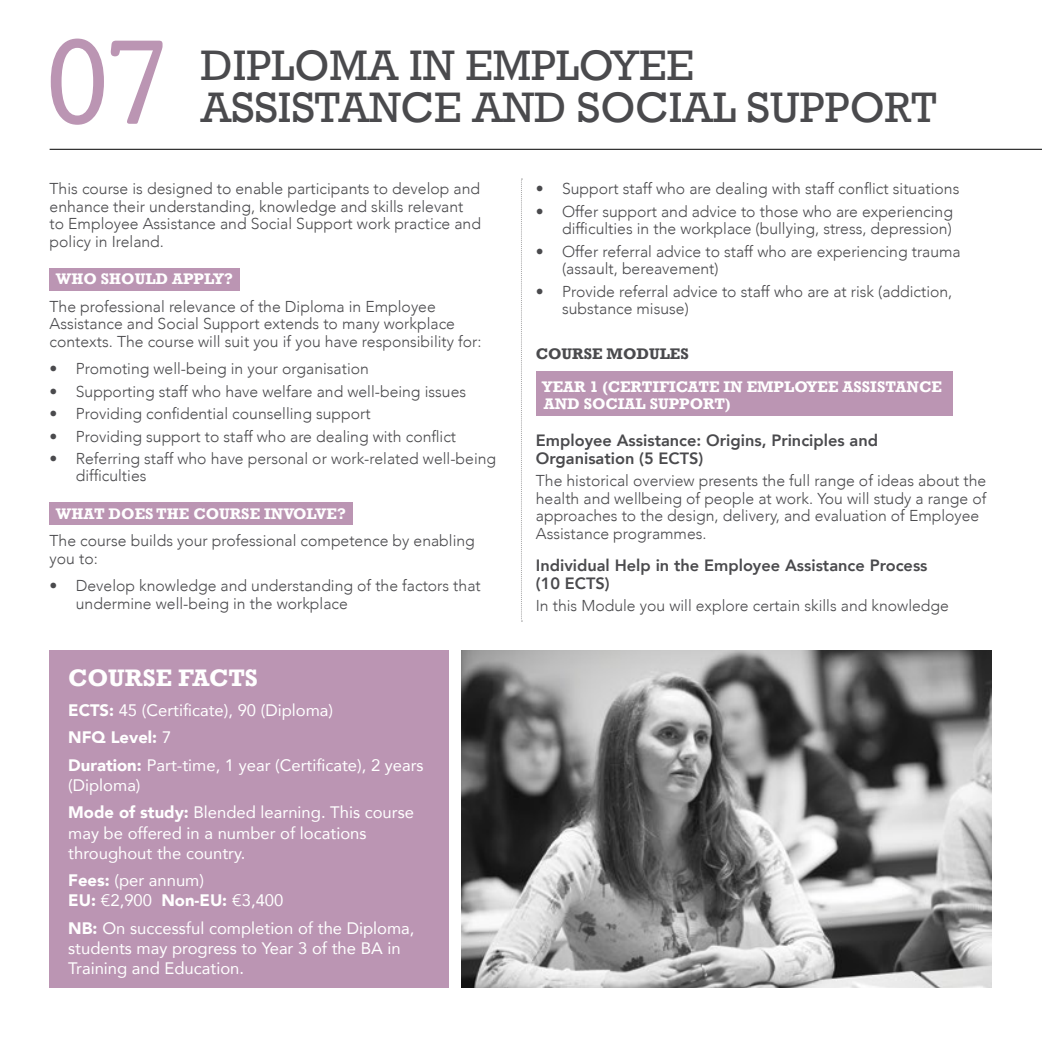
<style>
.page{position:relative;width:1042px;height:1042px;background:#fff}
.page>*{position:absolute;margin:0;border:0;box-sizing:border-box;transform-origin:0 0}
.t1{font:133px "Courier";color:#bb95b3}
.t2{font:43.75px "Rockwell";color:#4a4a4d}
.Course_Facts_Heading{font:700 24.5px "Rockwell";color:#fff}
.Course_facts_body{font:16.62px/20.1px "Avenir";color:#fff}
.Course_facts_body-2{font:900 16.62px "Avenir";color:#fff}
.Body_Text{font:800 16.45px/17.5px "Avenir";color:#4a4a4d}
.Body_Text-2{font:300 15.75px/17.5px "Avenir";color:#4a4a4d}
.Body_Text-3{font:700 15.75px/17.5px "Rockwell";color:#fff}
.Body_Text-4{font:700 15.75px "Rockwell";color:#4a4a4d}
.s1{font-weight:900}
.s2{font-weight:400}
</style>
<div class="page">
<div style="left:536px;top:371px;width:416px;height:45px;background:#bb95b3"></div>
<div style="left:50px;top:502px;width:303px;height:22px;background:#bb95b3"></div>
<div style="left:50px;top:268px;width:190px;height:22px;background:#bb95b3"></div>
<svg style="left:521px;top:179px;width:1px;height:442px"></svg>
<div style="left:50px;top:650px;width:399px;height:337px;background:#bb95b3"></div>
<hr style="left:50px;top:149px;width:992px;height:1px;background:#000">
<img style="left:461px;top:650px;width:530px;height:337px">
<p class="t1" style="left:37px;top:-22px;width:141px">07</p>
<p class="t2" style="left:201px;top:40px;width:494px">DIPLOMA IN EMPLOYEE</p>
<p class="t2" style="left:201px;top:82px;width:737px">ASSISTANCE AND SOCIAL SUPPORT</p>
<p class="Body_Text-2" style="left:50px;top:180px;width:433px">This course is designed to enable participants to develop and enhance their understanding, knowledge and skills relevant to Employee Assistance and Social Support work practice and policy in Ireland.</p>
<p class="Body_Text-3" style="left:56px;top:270px;width:178px">WHO SHOULD APPLY?</p>
<p class="Body_Text-2" style="left:50px;top:297px;width:433px">The professional relevance of the Diploma in Employee<br>Assistance and Social Support extends to many workplace contexts. The course will suit you if you have responsibility for:</p>
<p class="Body_Text-2" style="left:50px;top:360px;width:321px">• Promoting well-being in your organisation</p>
<p class="Body_Text-2" style="left:50px;top:382px;width:418px">• Supporting staff who have welfare and well-being issues</p>
<p class="Body_Text-2" style="left:50px;top:405px;width:322px">• Providing confidential counselling support</p>
<p class="Body_Text-2" style="left:50px;top:427px;width:408px">• Providing support to staff who are dealing with conflict</p>
<p class="Body_Text-2" style="left:76px;top:450px;width:422px;text-indent:-26px">• Referring staff who have personal or work-related well-being difficulties</p>
<p class="Body_Text-3" style="left:56px;top:505px;width:291px">WHAT DOES THE COURSE INVOLVE?</p>
<p class="Body_Text-2" style="left:50px;top:532px;width:427px">The course builds your professional competence by enabling you to:</p>
<p class="Body_Text-2" style="left:76px;top:577px;width:406px;text-indent:-26px">• Develop knowledge and understanding of the factors that undermine well-being in the workplace</p>
<p class="Course_Facts_Heading" style="left:68px;top:662px;width:191px">COURSE FACTS</p>
<p class="Course_facts_body" style="left:68px;top:699px;width:266px"><span class="s1">ECTS:</span> 45 (Certificate), 90 (Diploma)</p>
<p class="Course_facts_body-2" style="left:68px;top:723px;width:105px">NFQ Level: <span class="s2">7</span></p>
<p class="Course_facts_body" style="left:68px;top:754px;width:357px"><span class="s1">Duration:</span> Part-time, 1 year (Certificate), 2 years (Diploma)</p>
<p class="Course_facts_body" style="left:68px;top:802px;width:347px"><span class="s1">Mode of study:</span> Blended learning. This course may be offered in a number of locations throughout the country.</p>
<p class="Course_facts_body" style="left:68px;top:870px;width:217px"><span class="s1">Fees:</span> (per annum)<br><span class="s1">EU:</span> €2,900 <span class="s1">Non-EU:</span> €3,400</p>
<p class="Course_facts_body" style="left:68px;top:917px;width:348px"><span class="s1">NB:</span> On successful completion of the Diploma, students may progress to Year 3 of the BA in<br>Training and Education.</p>
<p class="Body_Text-2" style="left:536px;top:180px;width:425px">• Support staff who are dealing with staff conflict situations</p>
<p class="Body_Text-2" style="left:536px;top:203px;width:419px;text-align:right">• Offer support and advice to those who are experiencing difficulties in the workplace (bullying, stress, depression)</p>
<p class="Body_Text-2" style="left:562px;top:243px;width:400px;text-indent:-26px">• Offer referral advice to staff who are experiencing trauma (assault, bereavement)</p>
<p class="Body_Text-2" style="left:562px;top:283px;width:392px;text-indent:-26px">• Provide referral advice to staff who are at risk (addiction, substance misuse)</p>
<p class="Body_Text-4" style="left:536px;top:344px;width:154px">COURSE MODULES</p>
<p class="Body_Text-3" style="left:542px;top:378px;width:401px">YEAR 1 (CERTIFICATE IN EMPLOYEE ASSISTANCE<br>AND SOCIAL SUPPORT)</p>
<p class="Body_Text" style="left:536px;top:432px;width:344px">Employee Assistance: Origins, Principles and<br>Organisation (5 ECTS)</p>
<p class="Body_Text-2" style="left:536px;top:472px;width:452px">The historical overview presents the full range of ideas about the health and wellbeing of people at work. You will study a range of approaches to the design, delivery, and evaluation of Employee Assistance programmes.</p>
<p class="Body_Text" style="left:536px;top:557px;width:393px">Individual Help in the Employee Assistance Process (10 ECTS)</p>
<p class="Body_Text-2" style="left:536px;top:597px;width:414px">In this Module you will explore certain skills and knowledge</p>
</div>
